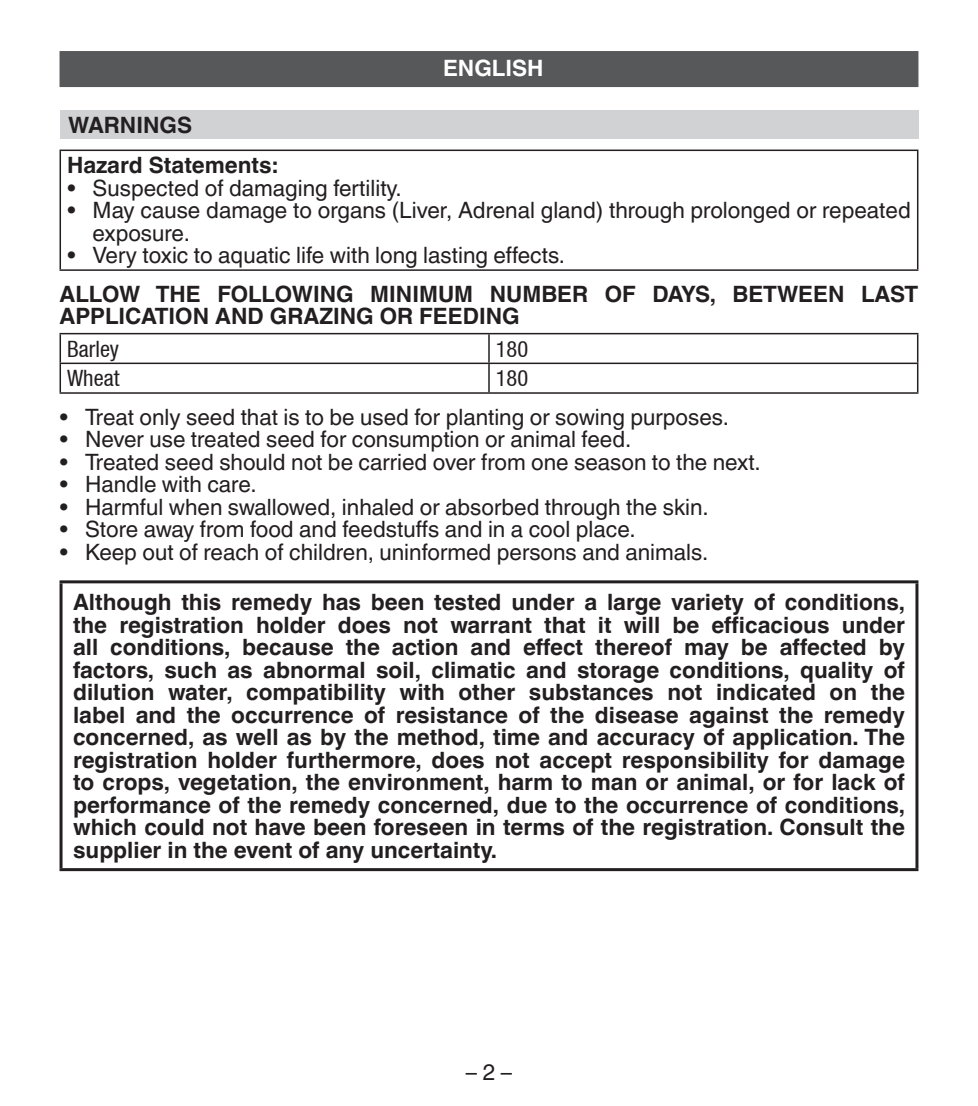
<style>
.page{position:relative;width:978px;height:1106px;background:#fff}
.page>*{position:absolute;margin:0;border:0;box-sizing:border-box;transform-origin:0 0}
.t1{font:700 22.5px/22.5px "Helvetica Linotype";color:#231f20}
.t2{font:22.5px/22.5px "Helvetica Linotype";color:#231f20}
.t3{font:condensed 22.5px "Helvetica Neue LT";color:#231f20}
.t4{font:700 22.5px "Helvetica Linotype";color:#fff}
</style>
<div class="page">
<div style="left:60px;top:51px;width:858px;height:36px;background:#57585a"></div>
<div style="left:60px;top:110px;width:858px;height:28px;background:#d1d2d4"></div>
<hr style="left:60px;top:149px;width:858px;height:2px;background:#231f20">
<hr style="left:60px;top:151px;width:1px;height:118px;background:#231f20">
<hr style="left:917px;top:151px;width:1px;height:118px;background:#231f20">
<hr style="left:60px;top:269px;width:858px;height:2px;background:#231f20">
<hr style="left:60px;top:333px;width:429px;height:1px;background:#231f20">
<hr style="left:489px;top:333px;width:429px;height:1px;background:#231f20">
<hr style="left:488px;top:334px;width:2px;height:28px;background:#231f20">
<hr style="left:60px;top:362px;width:429px;height:2px;background:#231f20">
<svg style="left:60px;top:334px;width:1px;height:58px"></svg>
<hr style="left:489px;top:362px;width:429px;height:2px;background:#231f20">
<hr style="left:488px;top:364px;width:2px;height:28px;background:#231f20">
<svg style="left:917px;top:334px;width:1px;height:58px"></svg>
<hr style="left:60px;top:392px;width:429px;height:2px;background:#231f20">
<hr style="left:489px;top:392px;width:429px;height:2px;background:#231f20">
<hr style="left:60px;top:580px;width:858px;height:3px;background:#231f20">
<hr style="left:60px;top:583px;width:3px;height:285px;background:#231f20">
<hr style="left:915px;top:583px;width:3px;height:285px;background:#231f20">
<hr style="left:60px;top:868px;width:858px;height:3px;background:#231f20">
<p class="t4" style="left:443px;top:55px;width:102px">ENGLISH</p>
<p class="t1" style="left:67px;top:104px;width:212px;line-height:40.8px">WARNINGS<br>Hazard Statements:</p>
<p class="t2" style="left:67px;top:177px;width:336px">• Suspected of damaging fertility.</p>
<p class="t2" style="left:93px;top:199px;width:820px;text-indent:-26px">• May cause damage to organs (Liver, Adrenal gland) through prolonged or repeated exposure.</p>
<p class="t2" style="left:67px;top:244px;width:500px">• Very toxic to aquatic life with long lasting effects.</p>
<p class="t1" style="left:60px;top:283px;width:860px">ALLOW THE FOLLOWING MINIMUM NUMBER OF DAYS, BETWEEN LAST<br>APPLICATION AND GRAZING OR FEEDING</p>
<p class="t3" style="left:67px;top:335px;width:54px">Barley</p>
<p class="t3" style="left:496px;top:335px;width:34px">180</p>
<p class="t3" style="left:67px;top:365px;width:54px">Wheat</p>
<p class="t3" style="left:496px;top:365px;width:34px">180</p>
<p class="t2" style="left:60px;top:406px;width:671px">• Treat only seed that is to be used for planting or sowing purposes.</p>
<p class="t2" style="left:60px;top:428px;width:573px">• Never use treated seed for consumption or animal feed.</p>
<p class="t2" style="left:60px;top:451px;width:703px">• Treated seed should not be carried over from one season to the next.</p>
<p class="t2" style="left:60px;top:473px;width:199px">• Handle with care.</p>
<p class="t2" style="left:60px;top:496px;width:651px">• Harmful when swallowed, inhaled or absorbed through the skin.</p>
<p class="t2" style="left:60px;top:518px;width:578px">• Store away from food and feedstuffs and in a cool place.</p>
<p class="t2" style="left:60px;top:541px;width:650px">• Keep out of reach of children, uninformed persons and animals.</p>
<p class="t1" style="left:73px;top:591px;width:833px;text-align:justify">Although this remedy has been tested under a large variety of conditions, the registration holder does not warrant that it will be efficacious under all conditions, because the action and effect thereof may be affected by factors, such as abnormal soil, climatic and storage conditions, quality of dilution water, compatibility with other substances not indicated on the label and the occurrence of resistance of the disease against the remedy concerned, as well as by the method, time and accuracy of application. The registration holder furthermore, does not accept responsibility for damage to crops, vegetation, the environment, harm to man or animal, or for lack of performance of the remedy concerned, due to the occurrence of conditions, which could not have been foreseen in terms of the registration. Consult the supplier in the event of any uncertainty.</p>
<p class="t2" style="left:466px;top:1060px;width:47px">– 2 –</p>
</div>
